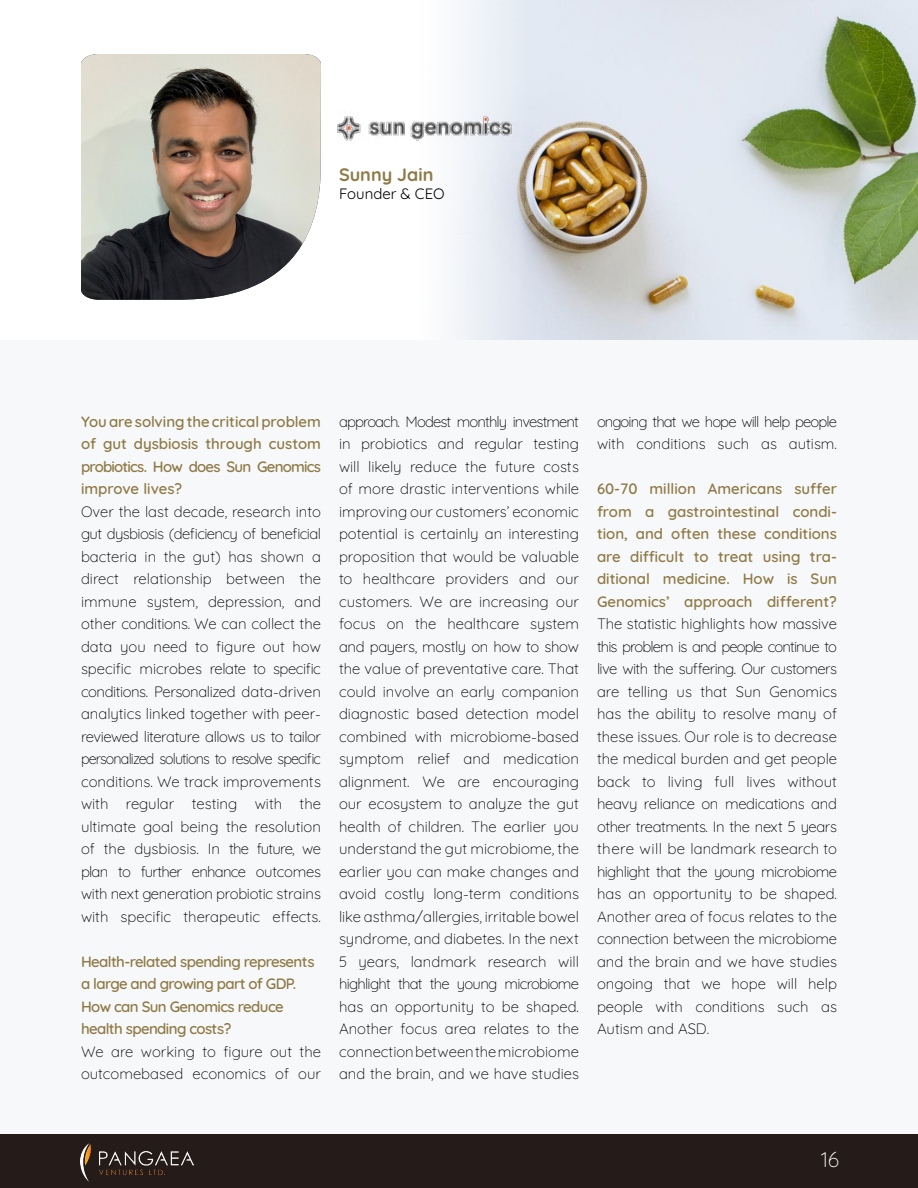
<style>
.page{position:relative;width:918px;height:1188px;background:#fff}
.page>*{position:absolute;margin:0;border:0;box-sizing:border-box;transform-origin:0 0}
.t1{font:300 21px "Quicksand";color:#fff}
.t2{font:700 18px "Quicksand";color:#8f7a47}
.t3{font:300 15px/22.5px "Quicksand";color:#000;text-align:justify}
.t4{font:600 15px/22.5px "Quicksand";letter-spacing:-.04em;color:#8f7a47;text-align:justify}
.t5{font:300 15px/22.5px "Quicksand";letter-spacing:-.06em;color:#000}
.t6{font:15px "Quicksand";color:#000}
</style>
<div class="page">
<div style="left:0;top:1134px;width:918px;height:54px;background:#251c1a"></div>
<img style="left:81px;top:1144px;width:112px;height:37px">
<img style="left:450px;top:0;width:468px;height:340px">
<div style="left:0;top:340px;width:918px;height:794px;background:#f7f8f9"></div>
<img style="left:81px;top:54px;width:240px;height:246px">
<img style="left:337px;top:101px;width:185px;height:46px">
<p class="t2" style="left:339px;top:161px;width:96px">Sunny Jain</p>
<p class="t6" style="left:339px;top:182px;width:107px">Founder &amp; CEO</p>
<p class="t4" style="left:81px;top:408px;width:242px">You are solving the critical problem of gut dysbiosis through custom probiotics. How does Sun Genomics improve lives?</p>
<p class="t3" style="left:81px;top:498px;width:242px">Over the last decade, research into gut dysbiosis (deficiency of beneficial bacteria in the gut) has shown a direct relationship between the immune system, depression, and other conditions. We can collect the data you need to figure out how specific microbes relate to specific conditions. Personalized data-driven analytics linked together with peer&shy;reviewed literature allows us to tailor personalized solutions to resolve specific conditions. We track improvements with regular testing with the ultimate goal being the resolution of the dysbiosis. In the future, we plan to further enhance outcomes with next generation probiotic strains with specific therapeutic effects.</p>
<p class="t4" style="left:81px;top:948px;width:235px;text-align:left">Health-related spending represents a large and growing part of GDP.<br>How can Sun Genomics reduce health spending costs?</p>
<p class="t3" style="left:81px;top:1038px;width:242px">We are working to figure out the outcomebased economics of our</p>
<p class="t3" style="left:339px;top:408px;width:242px">approach. Modest monthly investment in probiotics and regular testing will likely reduce the future costs of more drastic interventions while improving our customers’ economic potential is certainly an interesting proposition that would be valuable to healthcare providers and our customers. We are increasing our focus on the healthcare system and payers, mostly on how to show the value of preventative care. That could involve an early companion diagnostic based detection model combined with microbiome-based symptom relief and medication alignment. We are encouraging our ecosystem to analyze the gut health of children. The earlier you understand the gut microbiome, the earlier you can make changes and avoid costly long-term conditions like asthma/allergies, irritable bowel syndrome, and diabetes. In the next 5 years, landmark research will highlight that the young microbiome has an opportunity to be shaped.<br>Another focus area relates to the connection between the microbiome and the brain, and we have studies</p>
<p class="t5" style="left:597px;top:408px;width:242px">ongoing that we hope will help people with conditions such as autism.</p>
<p class="t4" style="left:597px;top:476px;width:242px">60-70 million Americans suffer from a gastrointestinal condi&shy;tion, and often these conditions are difficult to treat using tra&shy;ditional medicine. How is Sun Genomics’ approach different?</p>
<p class="t3" style="left:597px;top:611px;width:242px">The statistic highlights how massive this problem is and people continue to live with the suffering. Our customers are telling us that Sun Genomics has the ability to resolve many of these issues. Our role is to decrease the medical burden and get people back to living full lives without heavy reliance on medications and other treatments. In the next 5 years there will be landmark research to highlight that the young microbiome has an opportunity to be shaped.<br>Another area of focus relates to the connection between the microbiome and the brain and we have studies ongoing that we hope will help people with conditions such as Autism and ASD.</p>
<h1 class="t1" style="left:821px;top:1143px;width:19px">16</h1>
</div>
